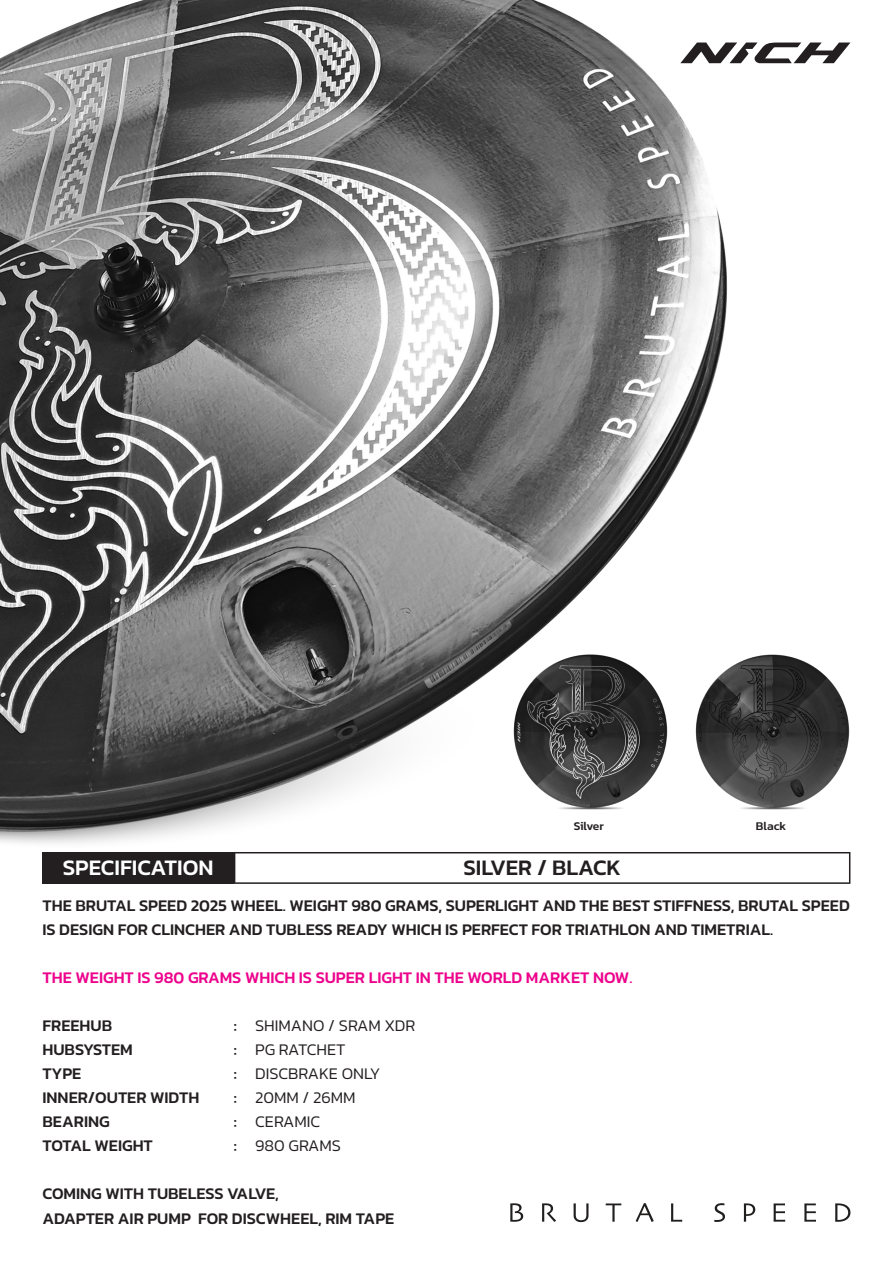
<style>
.page{position:relative;width:893px;height:1263px;background:#fff}
.page>*{position:absolute;margin:0;border:0;box-sizing:border-box;transform-origin:0 0}
.t1{font:500 22.5px "Kanit";color:#fff}
.t2{font:500 22.5px "Kanit";color:#231f20}
.t3{font:500 16.5px/24px "Kanit";color:#231f20}
.t4{font:300 16.5px "Kanit";color:#231f20}
.t5{font:500 16.5px "Kanit";color:#ed028c}
.t6{font:500 12px "Kanit";color:#231f20}
.s1{font-weight:500}
</style>
<div class="page">
<img style="left:0;top:0;width:851px;height:884px">
<svg style="left:234px;top:852px;width:616px;height:32px"></svg>
<div style="left:43px;top:852px;width:191px;height:32px;background:#231f20"></div>
<svg style="left:680px;top:43px;width:170px;height:20px"></svg>
<svg style="left:510px;top:1203px;width:13px;height:19px"></svg>
<svg style="left:542px;top:1203px;width:14px;height:19px"></svg>
<svg style="left:574px;top:1203px;width:15px;height:19px"></svg>
<svg style="left:606px;top:1203px;width:15px;height:19px"></svg>
<svg style="left:636px;top:1203px;width:18px;height:19px"></svg>
<svg style="left:671px;top:1203px;width:11px;height:19px"></svg>
<svg style="left:714px;top:1203px;width:11px;height:19px"></svg>
<svg style="left:744px;top:1203px;width:11px;height:19px"></svg>
<svg style="left:774px;top:1203px;width:11px;height:19px"></svg>
<svg style="left:804px;top:1203px;width:12px;height:19px"></svg>
<svg style="left:835px;top:1203px;width:15px;height:19px"></svg>
<img style="left:461px;top:635px;width:183px;height:192px">
<img style="left:644px;top:635px;width:207px;height:192px">
<p class="t6" style="left:574px;top:817px;width:32px">Silver</p>
<p class="t6" style="left:756px;top:817px;width:32px">Black</p>
<h1 class="t2" style="left:463px;top:851px;width:159px">SILVER / BLACK</h1>
<p class="t3" style="left:43px;top:893px;width:809px">THE BRUTAL SPEED 2025 WHEEL. WEIGHT 980 GRAMS, SUPERLIGHT AND THE BEST STIFFNESS, BRUTAL SPEED<br>IS DESIGN FOR CLINCHER AND TUBLESS READY WHICH IS PERFECT FOR TRIATHLON AND TIMETRIAL.</p>
<p class="t5" style="left:43px;top:965px;width:591px">THE WEIGHT IS 980 GRAMS WHICH IS SUPER LIGHT IN THE WORLD MARKET NOW.</p>
<p class="t3" style="left:43px;top:1013px;width:71px">FREEHUB</p>
<p class="t4" style="left:234px;top:1014px;width:183px"><span class="s1">:</span> SHIMANO / SRAM XDR</p>
<p class="t3" style="left:43px;top:1037px;width:92px">HUBSYSTEM</p>
<p class="t4" style="left:234px;top:1038px;width:113px"><span class="s1">:</span> PG RATCHET</p>
<p class="t3" style="left:43px;top:1061px;width:40px">TYPE</p>
<p class="t4" style="left:234px;top:1062px;width:148px"><span class="s1">:</span> DISCBRAKE ONLY</p>
<p class="t3" style="left:43px;top:1085px;width:158px">INNER/OUTER WIDTH</p>
<p class="t4" style="left:234px;top:1086px;width:123px"><span class="s1">:</span> 20MM / 26MM</p>
<p class="t3" style="left:43px;top:1109px;width:69px">BEARING</p>
<p class="t4" style="left:234px;top:1110px;width:88px"><span class="s1">:</span> CERAMIC</p>
<p class="t3" style="left:43px;top:1133px;width:112px">TOTAL WEIGHT</p>
<p class="t4" style="left:234px;top:1134px;width:109px"><span class="s1">:</span> 980 GRAMS</p>
<p class="t3" style="left:43px;top:1181px;width:353px">COMING WITH TUBELESS VALVE,<br>ADAPTER AIR PUMP FOR DISCWHEEL, RIM TAPE</p>
<h1 class="t1" style="left:63px;top:851px;width:152px">SPECIFICATION</h1>
</div>
